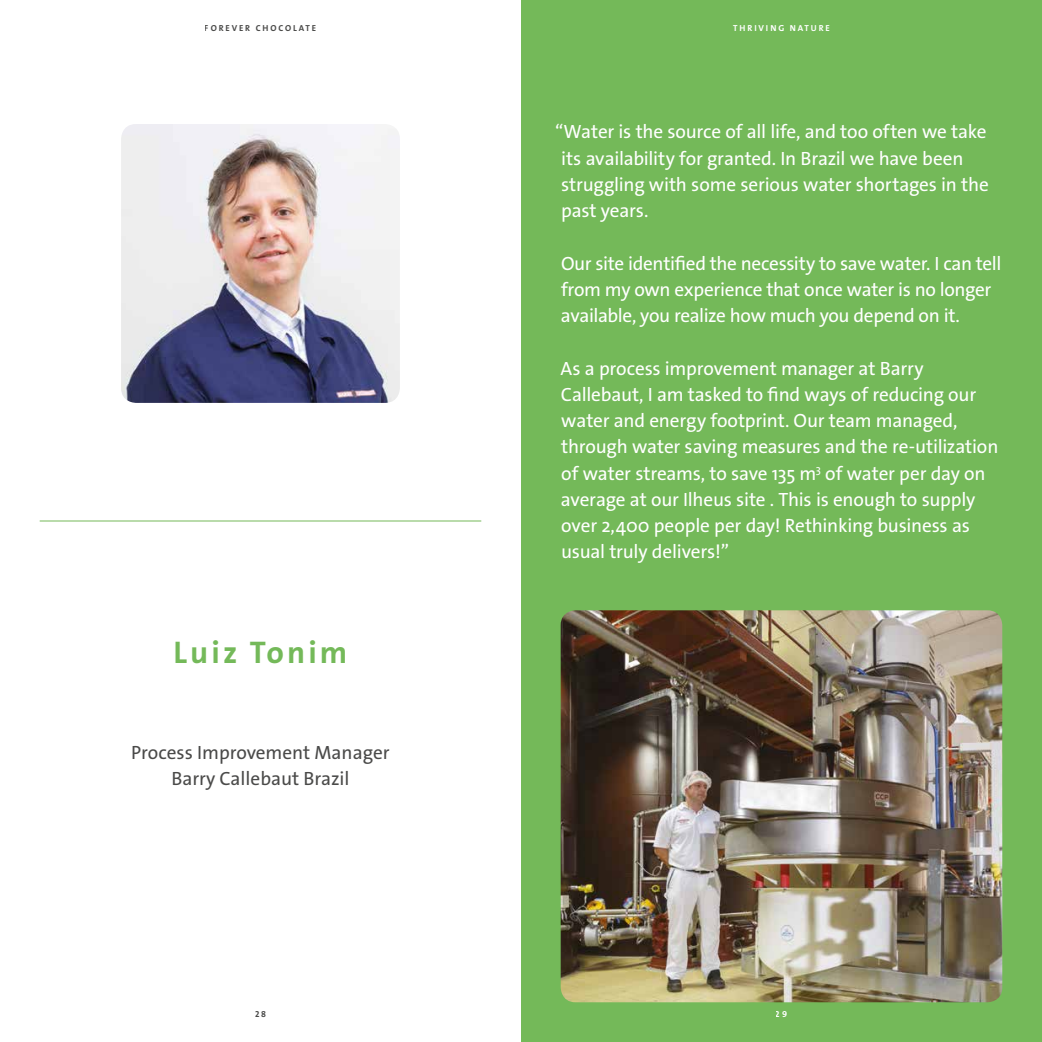
<style>
.page{position:relative;width:1042px;height:1042px;background:#fff}
.page>*{position:absolute;margin:0;border:0;box-sizing:border-box;transform-origin:0 0}
.t1{font:700 31.5px "The Sans Os F";letter-spacing:.1em;color:#74b959}
.t2{font:19.25px/26.2px "The Sans Os F";letter-spacing:-.015em;color:#fff}
.t3{font:19.25px/26.2px "The Sans Os F";color:#4a4a49;text-align:center}
.t4{font:700 8.75px "The Sans Os F";letter-spacing:.215em;color:#4a4a49}
.t5{font:700 8.75px "The Sans Os F";letter-spacing:.215em;color:#fff}
</style>
<div class="page">
<div style="left:521px;top:0;width:521px;height:1042px;background:#74b959"></div>
<hr style="left:40px;top:520px;width:441px;height:1px;background:#74b959">
<img style="left:121px;top:124px;width:279px;height:279px">
<img style="left:561px;top:610px;width:441px;height:392px">
<p class="t4" style="left:205px;top:23px;width:113px">FOREVER CHOCOLATE</p>
<p class="t5" style="left:733px;top:23px;width:98px">THRIVING NATURE</p>
<h1 class="t1" style="left:173px;top:632px;width:175px">Luiz Tonim</h1>
<p class="t3" style="left:131px;top:739px;width:260px">Process Improvement Manager<br>Barry Callebaut Brazil</p>
<p class="t2" style="left:561px;top:119px;width:429px;text-indent:-6px">“Water is the source of all life, and too often we take its availability for granted. In Brazil we have been struggling with some serious water shortages in the past years.</p>
<p class="t2" style="left:561px;top:250px;width:442px">Our site identified the necessity to save water. I can tell from my own experience that once water is no longer available, you realize how much you depend on it.</p>
<p class="t2" style="left:560px;top:355px;width:439px">As a process improvement manager at Barry Callebaut, I am tasked to find ways of reducing our water and energy footprint. Our team managed, through water saving measures and the re-utilization of water streams, to save 135 m<sup>3</sup> of water per day on average at our Ilheus site . This is enough to supply over 2,400 people per day! Rethinking business as usual truly delivers!”</p>
<p class="t4" style="left:255px;top:1008px;width:12px">28</p>
<p class="t5" style="left:776px;top:1008px;width:13px">29</p>
</div>
